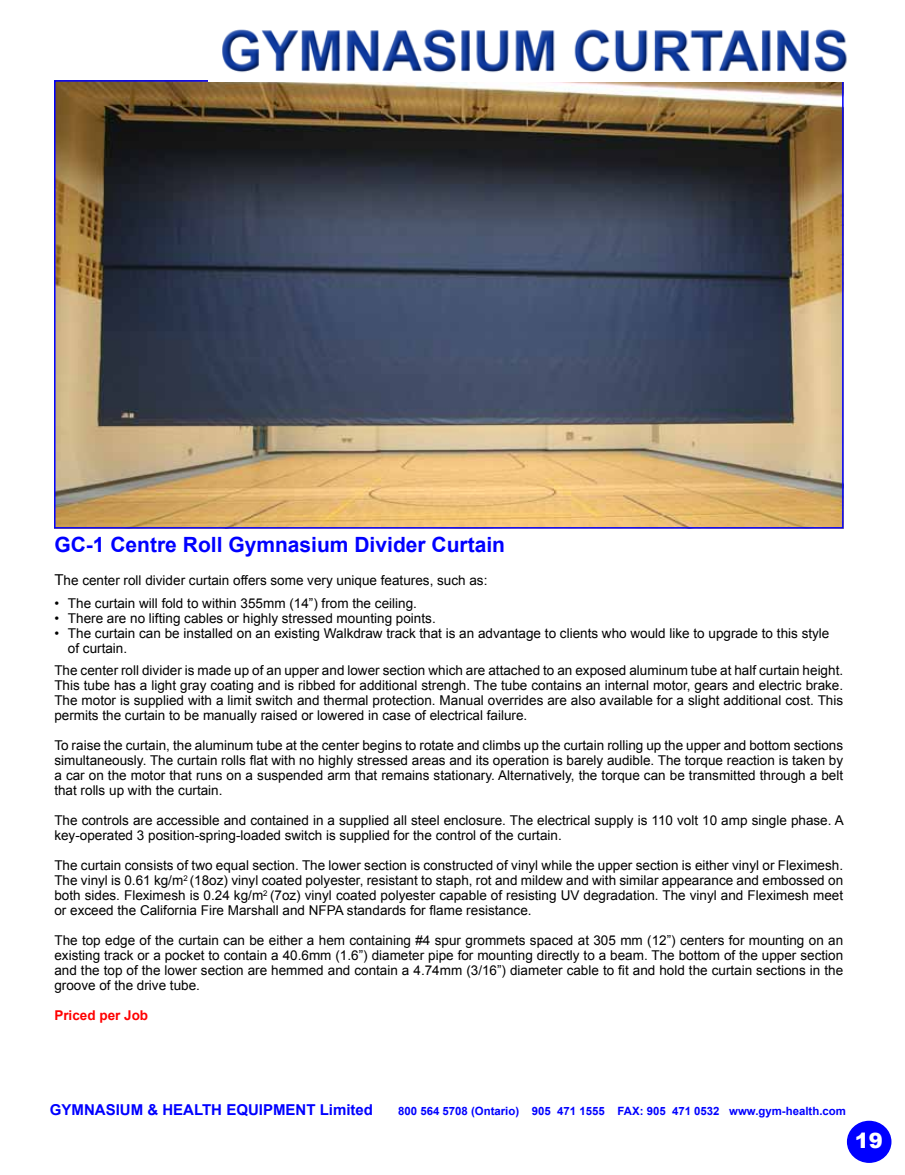
<style>
.page{position:relative;width:905px;height:1175px;background:#fff}
.page>*{position:absolute;margin:0;border:0;box-sizing:border-box;transform-origin:0 0}
.t1{font:700 21px "Arial";color:#00f}
.t2{font:900 21px "Arial";color:#fff}
.t3{font:700 15px "Arial";color:#00f}
.t4{font:13.5px/15px "Arial";color:#000;text-align:justify}
.t5{font:700 13.5px "Arial";color:#f00}
.t6{font:700 11.4px "Arial";color:#00f}
.s1{font-size:15px}
</style>
<div class="page">
<div style="left:847px;top:1121px;width:43px;height:41px;background:#00f;border-radius:50%"></div>
<div style="left:846px;top:1120px;width:45px;height:42px;border:2px solid #00f;border-radius:50%"></div>
<img style="left:57px;top:83px;width:783px;height:442px">
<img style="left:222px;top:29px;width:625px;height:44px">
<h1 class="t1" style="left:54px;top:531px;width:452px">GC-1 Centre Roll Gymnasium Divider Curtain</h1>
<p class="t4" style="left:54px;top:573px;width:434px"><span class="s1">T</span>he center roll divider curtain offers some very unique features, such as:</p>
<p class="t4" style="left:54px;top:595px;width:364px">• The curtain will fold to within 355mm (14”) from the ceiling.</p>
<p class="t4" style="left:54px;top:610px;width:383px">• There are no lifting cables or highly stressed mounting points.</p>
<p class="t4" style="left:68px;top:625px;width:763px;text-indent:-14px">• The curtain can be installed on an existing Walkdraw track that is an advantage to clients who would like to upgrade to this style of curtain.</p>
<p class="t4" style="left:54px;top:663px;width:790px">The center roll divider is made up of an upper and lower section which are attached to an exposed aluminum tube at half curtain height.<br>This tube has a light gray coating and is ribbed for additional strengh. The tube contains an internal motor, gears and electric brake.<br>The motor is supplied with a limit switch and thermal protection. Manual overrides are also available for a slight additional cost. This permits the curtain to be manually raised or lowered in case of electrical failure.</p>
<p class="t4" style="left:54px;top:738px;width:790px">To raise the curtain, the aluminum tube at the center begins to rotate and climbs up the curtain rolling up the upper and bottom sections simultaneously. The curtain rolls flat with no highly stressed areas and its operation is barely audible. The torque reaction is taken by a car on the motor that runs on a suspended arm that remains stationary. Alternatively, the torque can be transmitted through a belt that rolls up with the curtain.</p>
<p class="t4" style="left:54px;top:813px;width:791px">The controls are accessible and contained in a supplied all steel enclosure. The electrical supply is 110 volt 10 amp single phase. A key-operated 3 position-spring-loaded switch is supplied for the control of the curtain.</p>
<p class="t4" style="left:54px;top:858px;width:790px">The curtain consists of two equal section. The lower section is constructed of vinyl while the upper section is either vinyl or Fleximesh.<br>The vinyl is 0.61 kg/m<sup>2</sup> (18oz) vinyl coated polyester, resistant to staph, rot and mildew and with similar appearance and embossed on both sides. Fleximesh is 0.24 kg/m<sup>2</sup> (7oz) vinyl coated polyester capable of resisting UV degradation. The vinyl and Fleximesh meet or exceed the California Fire Marshall and NFPA standards for flame resistance.</p>
<p class="t4" style="left:54px;top:933px;width:790px">The top edge of the curtain can be either a hem containing #4 spur grommets spaced at 305 mm (12”) centers for mounting on an existing track or a pocket to contain a 40.6mm (1.6”) diameter pipe for mounting directly to a beam. The bottom of the upper section and the top of the lower section are hemmed and contain a 4.74mm (3/16”) diameter cable to fit and hold the curtain sections in the groove of the drive tube.</p>
<p class="t5" style="left:54px;top:1006px;width:95px">Priced per Job</p>
<p class="t3" style="left:50px;top:1099px;width:325px">GYMNASIUM &amp; HEALTH EQUIPMENT Limited</p>
<p class="t6" style="left:398px;top:1103px;width:449px">800 564 5708 (Ontario) 905 471 1555 FAX: 905 471 0532 www.gym-health.com</p>
<h1 class="t2" style="left:854px;top:1125px;width:30px">19</h1>
</div>
